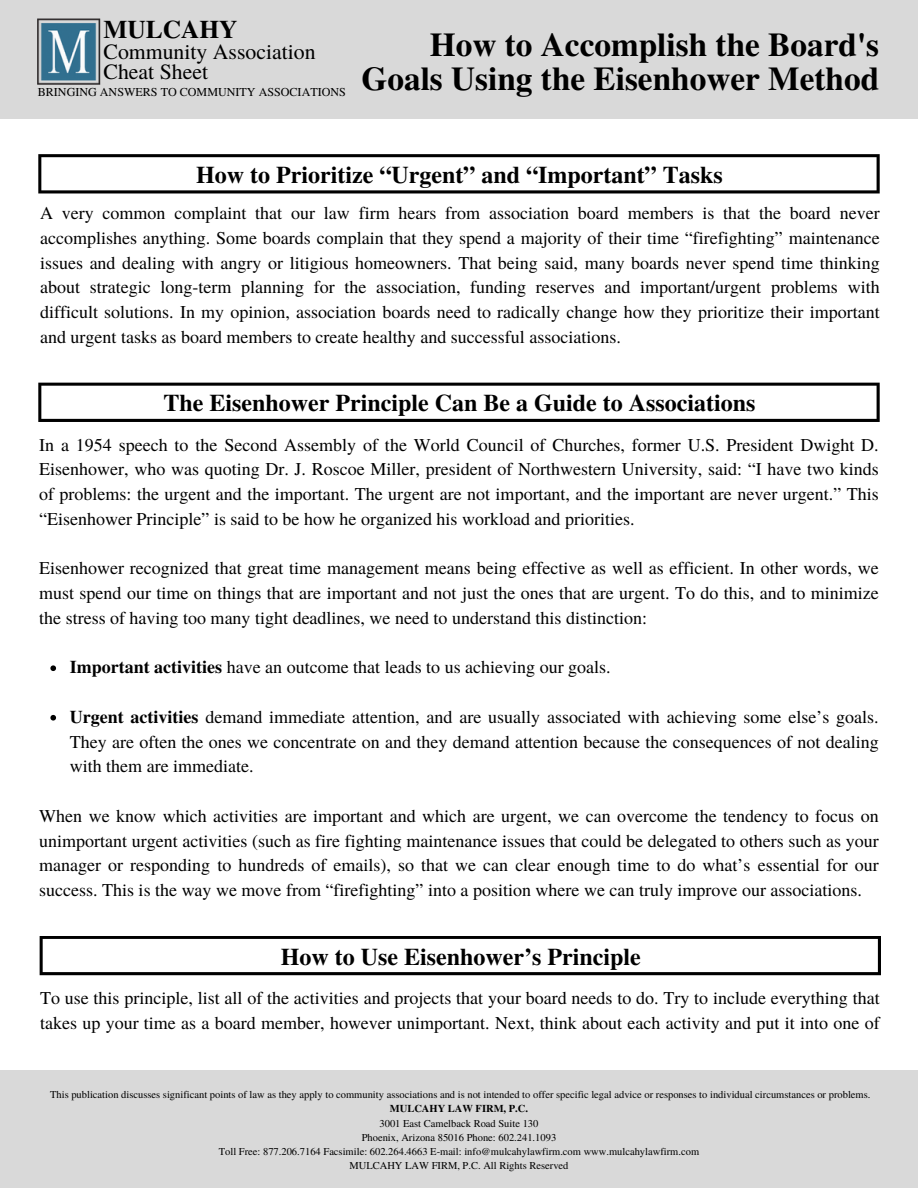
<style>
.page{position:relative;width:918px;height:1188px;background:#fff}
.page>*{position:absolute;margin:0;border:0;box-sizing:border-box;transform-origin:0 0}
.t1{font:700 33.3px/33.8px "Te X Gyre Termes";color:#000;text-align:right}
.t2{font:700 25.35px "Te X Gyre Termes";color:#000}
.t3{font:700 24px "Te X Gyre Termes";color:#000}
.t4{font:21.75px/20.9px "Te X Gyre Termes";color:#000}
.t5{font:18px/24.8px "Te X Gyre Termes";color:#000;text-align:justify}
.t6{font:12.15px "Te X Gyre Termes";color:#000}
.t7{font:10.5px "Te X Gyre Termes";color:#000}
.t8{font:700 10.5px "Te X Gyre Termes";color:#000}
.s1{font-weight:700}
</style>
<div class="page">
<div style="left:0;top:1070px;width:918px;height:118px;background:#d9d9d9"></div>
<svg style="left:38px;top:154px;width:842px;height:39px"></svg>
<div style="left:0;top:0;width:918px;height:119px;background:#d9d9d9"></div>
<img style="left:38px;top:19px;width:63px;height:66px">
<svg style="left:38px;top:383px;width:842px;height:39px"></svg>
<svg style="left:50px;top:665px;width:6px;height:6px"></svg>
<svg style="left:50px;top:715px;width:6px;height:6px"></svg>
<svg style="left:40px;top:936px;width:841px;height:39px"></svg>
<p class="t2" style="left:103px;top:9px;width:135px">MULCAHY</p>
<p class="t4" style="left:103px;top:40px;width:214px">Community Association<br>Cheat Sheet</p>
<p class="t6" style="left:38px;top:83px;width:310px">BRINGING ANSWERS TO COMMUNITY ASSOCIATIONS</p>
<h4 class="t1" style="left:362px;top:27px;width:519px">How to Accomplish the Board's<br>Goals Using the Eisenhower Method</h4>
<p class="t3" style="left:196px;top:156px;width:528px">How to Prioritize “Urgent” and “Important” Tasks</p>
<p class="t5" style="left:40px;top:200px;width:841px">A very common complaint that our law firm hears from association board members is that the board never accomplishes anything. Some boards complain that they spend a majority of their time “firefighting” maintenance issues and dealing with angry or litigious homeowners. That being said, many boards never spend time thinking about strategic long-term planning for the association, funding reserves and important/urgent problems with difficult solutions. In my opinion, association boards need to radically change how they prioritize their important and urgent tasks as board members to create healthy and successful associations.</p>
<h3 class="t3" style="left:164px;top:385px;width:593px">The Eisenhower Principle Can Be a Guide to Associations</h3>
<h2 class="t5" style="left:39px;top:431px;width:841px">In a 1954 speech to the Second Assembly of the World Council of Churches, former U.S. President Dwight D.<br>Eisenhower, who was quoting Dr. J. Roscoe Miller, president of Northwestern University, said: “I have two kinds of problems: the urgent and the important. The urgent are not important, and the important are never urgent.” This “Eisenhower Principle” is said to be how he organized his workload and priorities.</h2>
<h4 class="t5" style="left:39px;top:555px;width:841px">Eisenhower recognized that great time management means being effective as well as efficient. In other words, we must spend our time on things that are important and not just the ones that are urgent. To do this, and to minimize the stress of having too many tight deadlines, we need to understand this distinction:</h4>
<p class="t5" style="left:70px;top:654px;width:542px"><span class="s1">Important activities</span> have an outcome that leads to us achieving our goals.</p>
<p class="t5" style="left:70px;top:703px;width:811px"><span class="s1">Urgent activities</span> demand immediate attention, and are usually associated with achieving some else’s goals.<br>They are often the ones we concentrate on and they demand attention because the consequences of not dealing with them are immediate.</p>
<p class="t5" style="left:39px;top:802px;width:841px">When we know which activities are important and which are urgent, we can overcome the tendency to focus on unimportant urgent activities (such as fire fighting maintenance issues that could be delegated to others such as your manager or responding to hundreds of emails), so that we can clear enough time to do what’s essential for our success. This is the way we move from “firefighting” into a position where we can truly improve our associations.</p>
<p class="t3" style="left:281px;top:938px;width:361px">How to Use Eisenhower’s Principle</p>
<p class="t5" style="left:40px;top:984px;width:841px">To use this principle, list all of the activities and projects that your board needs to do. Try to include everything that takes up your time as a board member, however unimportant. Next, think about each activity and put it into one of</p>
<h5 class="t7" style="left:50px;top:1087px;width:822px">This publication discusses significant points of law as they apply to community associations and is not intended to offer specific legal advice or responses to individual circumstances or problems.</h5>
<h1 class="t8" style="left:390px;top:1100px;width:140px">MULCAHY LAW FIRM, P.C.</h1>
<h2 class="t7" style="left:380px;top:1115px;width:160px">3001 East Camelback Road Suite 130</h2>
<h4 class="t7" style="left:362px;top:1129px;width:196px">Phoenix, Arizona 85016 Phone: 602.241.1093</h4>
<h2 class="t7" style="left:219px;top:1143px;width:482px">Toll Free: 877.206.7164 Facsimile: 602.264.4663 E-mail: info@mulcahylawfirm.com www.mulcahylawfirm.com</h2>
<h4 class="t7" style="left:349px;top:1157px;width:221px">MULCAHY LAW FIRM, P.C. All Rights Reserved</h4>
</div>
